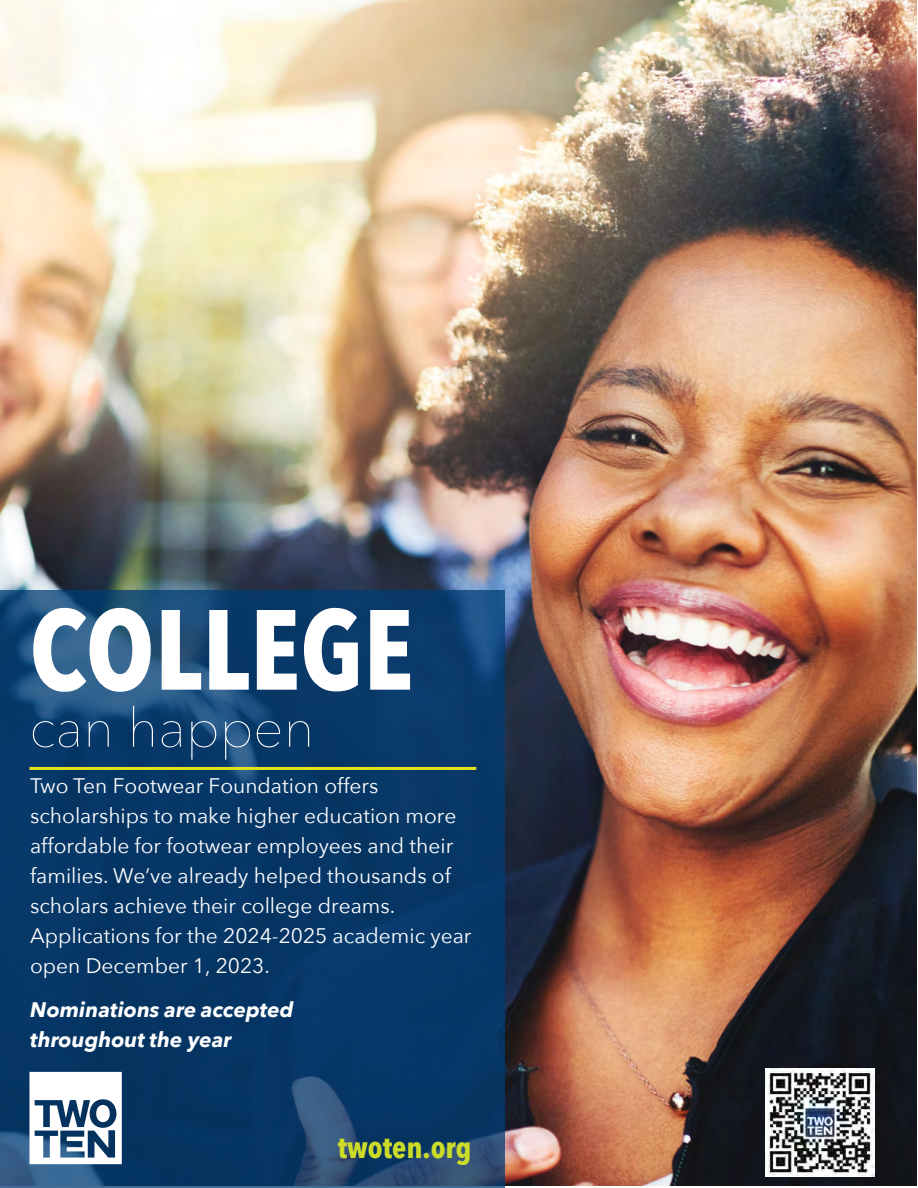
<style>
.page{position:relative;width:918px;height:1188px;background:#fff}
.page>*{position:absolute;margin:0;border:0;box-sizing:border-box;transform-origin:0 0}
.t1{font:700 112.5px "Avenir Next Condensed";color:#fff}
.t2{font:200 54px "Avenir Next";color:#fff}
.t3{font:700 30px "Avenir Next Condensed";color:#cddc28}
.t4{font:21px/30px "Avenir Next";color:#fff}
.t5{font:italic 700 21px/30px "Avenir Next";color:#fff}
</style>
<div class="page">
<img style="left:0;top:0;width:917px;height:1185px">
<svg style="left:0;top:590px;width:504px;height:598px;background:#0b3b6a"></svg>
<hr style="left:29px;top:767px;width:447px;height:3px;background:#e2e31d">
<svg style="left:29px;top:1072px;width:93px;height:92px"></svg>
<img style="left:766px;top:1068px;width:108px;height:109px">
<p class="t1" style="left:29px;top:581px;width:386px">COLLEGE</p>
<p class="t2" style="left:29px;top:682px;width:286px">can happen</p>
<p class="t4" style="left:30px;top:770px;width:443px">Two Ten Footwear Foundation offers scholarships to make higher education more affordable for footwear employees and their families. We’ve already helped thousands of scholars achieve their college dreams.<br>Applications for the 2024-2025 academic year open December 1, 2023.</p>
<p class="t5" style="left:30px;top:995px;width:265px">Nominations are accepted throughout the year</p>
<p class="t3" style="left:338px;top:1130px;width:135px">twoten.org</p>
</div>
